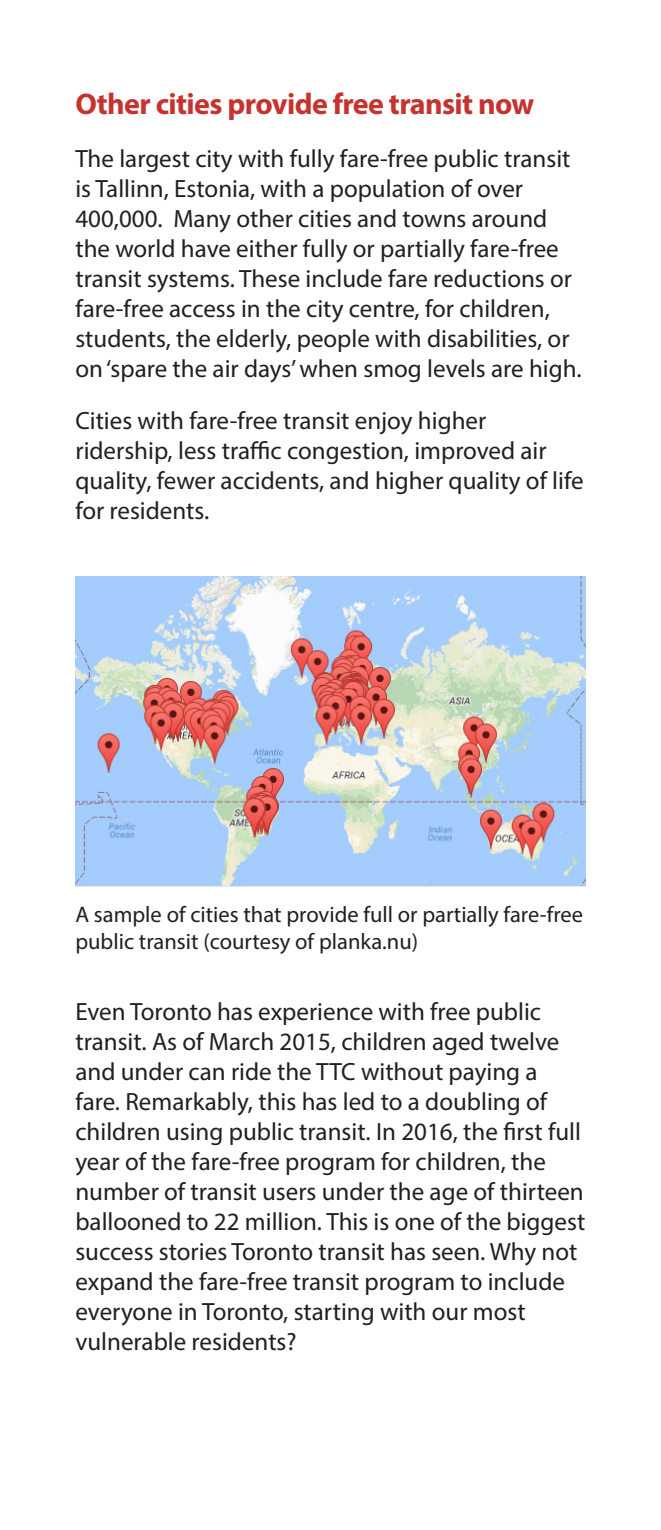
<style>
.page{position:relative;width:661px;height:1530px;background:#fff}
.page>*{position:absolute;margin:0;border:0;box-sizing:border-box;transform-origin:0 0}
.Subtitles{font:700 30px "Myriad Pro";letter-spacing:-.02em;color:#c6332f}
.Body{font:25px/30px "Myriad Pro";color:#231f20}
.Body-2{font:22.5px/27px "Myriad Pro";color:#231f20}
</style>
<div class="page">
<img style="left:75px;top:576px;width:510px;height:309px">
<p class="Subtitles" style="left:75px;top:85px;width:460px">Other cities provide free transit now</p>
<p class="Body" style="left:75px;top:143px;width:507px">The largest city with fully fare-free public transit is Tallinn, Estonia, with a population of over 400,000. Many other cities and towns around the world have either fully or partially fare-free transit systems. These include fare reductions or fare-free access in the city centre, for children, students, the elderly, people with disabilities, or on ‘spare the air days’ when smog levels are high.</p>
<p class="Body" style="left:75px;top:406px;width:509px">Cities with fare-free transit enjoy higher ridership, less traffic congestion, improved air quality, fewer accidents, and higher quality of life for residents.</p>
<p class="Body-2" style="left:75px;top:900px;width:509px">A sample of cities that provide full or partially fare-free public transit (courtesy of planka.nu)</p>
<p class="Body" style="left:75px;top:996px;width:511px">Even Toronto has experience with free public transit. As of March 2015, children aged twelve and under can ride the TTC without paying a fare. Remarkably, this has led to a doubling of children using public transit. In 2016, the first full year of the fare-free program for children, the number of transit users under the age of thirteen ballooned to 22 million. This is one of the biggest success stories Toronto transit has seen. Why not expand the fare-free transit program to include everyone in Toronto, starting with our most vulnerable residents?</p>
</div>
